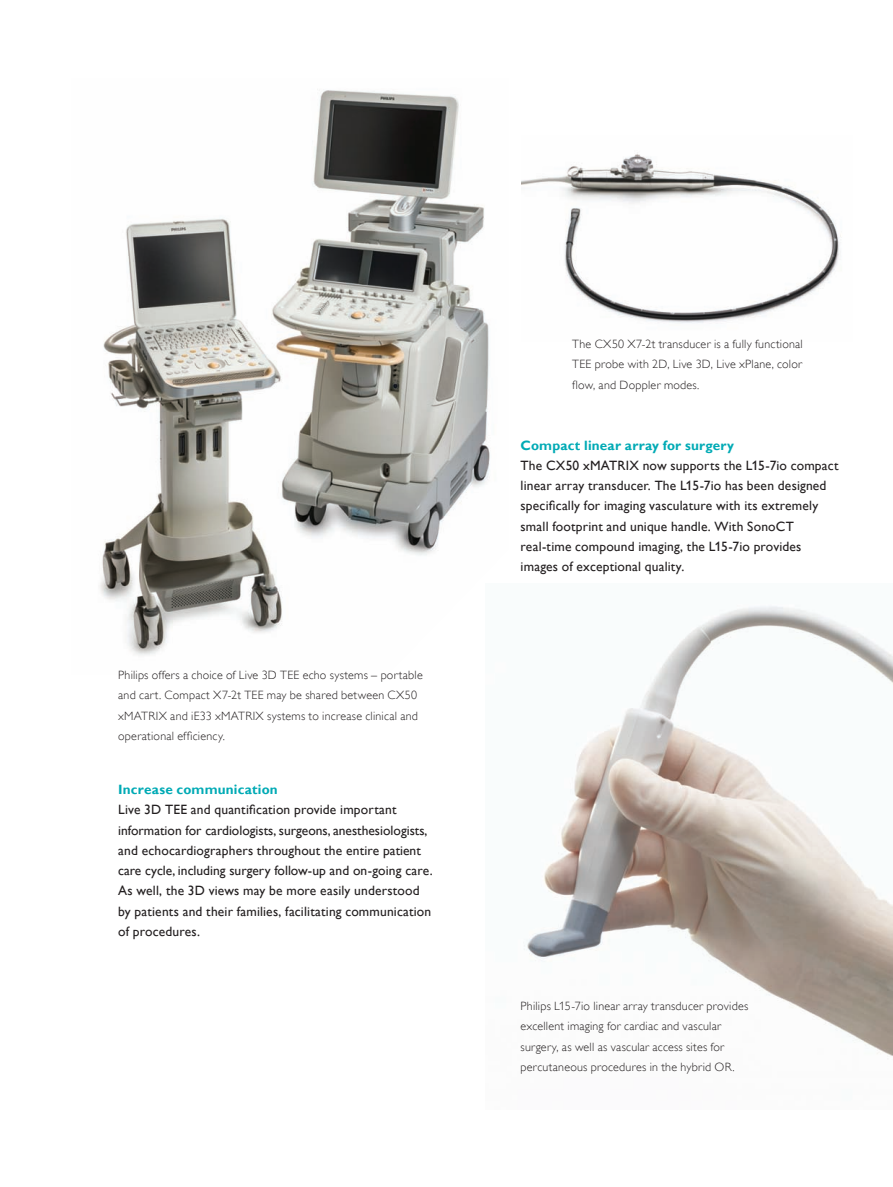
<style>
.page{position:relative;width:893px;height:1187px;background:#fff}
.page>*{position:absolute;margin:0;border:0;box-sizing:border-box;transform-origin:0 0}
.t1{font:13.5px/20.2px "Gill Sans Alt One WGL";letter-spacing:.01em;color:#231f20}
.t2{font:700 13.5px "Gill Sans Alt One WGL";letter-spacing:.015em;color:#00aab5}
.t3{font:12px/20.2px "Gill Sans Alt One WGL Light";letter-spacing:.02em;color:#231f20}
</style>
<div class="page">
<img style="left:524px;top:606px;width:369px;height:450px">
<img style="left:521px;top:152px;width:320px;height:171px">
<img style="left:100px;top:90px;width:390px;height:565px">
<p class="t3" style="left:118px;top:665px;width:306px">Philips offers a choice of Live 3D TEE echo systems – portable and cart. Compact X7-2t TEE may be shared between CX50 xMATRIX and iE33 xMATRIX systems to increase clinical and operational efficiency.</p>
<p class="t2" style="left:118px;top:780px;width:161px">Increase communication</p>
<p class="t1" style="left:118px;top:799px;width:316px">Live 3D TEE and quantification provide important information for cardiologists, surgeons, anesthesiologists, and echocardiographers throughout the entire patient care cycle, including surgery follow-up and on-going care.<br>As well, the 3D views may be more easily understood by patients and their families, facilitating communication of procedures.</p>
<p class="t3" style="left:572px;top:334px;width:232px;text-align:justify">The CX50 X7-2t transducer is a fully functional TEE probe with 2D, Live 3D, Live xPlane, color flow, and Doppler modes.</p>
<p class="t2" style="left:521px;top:435px;width:215px">Compact linear array for surgery</p>
<p class="t1" style="left:521px;top:455px;width:319px">The CX50 xMATRIX now supports the L15-7io compact linear array transducer. The L15-7io has been designed specifically for imaging vasculature with its extremely small footprint and unique handle. With SonoCT real-time compound imaging, the L15-7io provides images of exceptional quality.</p>
<p class="t3" style="left:521px;top:995px;width:229px">Philips L15-7io linear array transducer provides excellent imaging for cardiac and vascular surgery, as well as vascular access sites for percutaneous procedures in the hybrid OR.</p>
</div>
